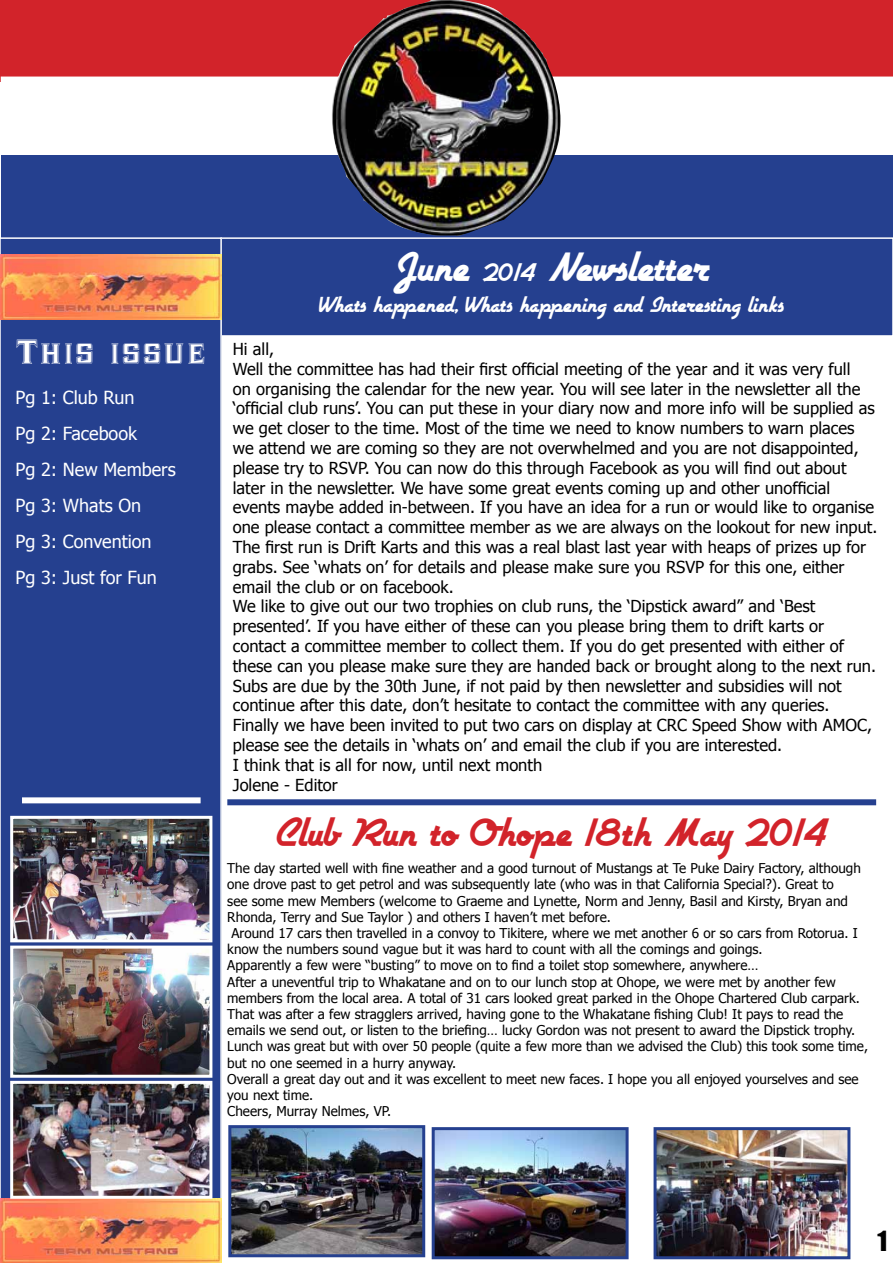
<style>
.page{position:relative;width:893px;height:1263px;background:#fff}
.page>*{position:absolute;margin:0;border:0;box-sizing:border-box;transform-origin:0 0}
.t1{font:48px "Airstream";color:#fff}
.t2{font:46.5px "Airstream";color:#d2232a}
.t3{font:30px "CM Bank Tower College";letter-spacing:.12em;color:#fff}
.t4{font:25.5px "Airstream";color:#fff}
.t5{font:25.5px "Impact";color:#000}
.t6{font:18px/36px "Tahoma";color:#fff}
.t7{font:16.5px/19.8px "Tahoma";color:#000}
.t8{font:13.5px "Tahoma";color:#000}
.s1{font-size:30px}
</style>
<div class="page">
<div style="left:0;top:0;width:893px;height:82px;background:#d2232a"></div>
<svg style="left:1px;top:77px;width:892px;height:86px"></svg>
<div style="left:2px;top:156px;width:891px;height:85px;background:#25408f"></div>
<div style="left:221px;top:238px;width:672px;height:98px;background:#25408f"></div>
<div style="left:220px;top:237px;width:673px;height:100px;border:2px solid #fff"></div>
<div style="left:0;top:237px;width:222px;height:1026px;background:#25408f"></div>
<img style="left:0;top:1198px;width:221px;height:65px">
<img style="left:1px;top:255px;width:221px;height:64px">
<div style="left:227px;top:799px;width:649px;height:6px;background:#25408f"></div>
<div style="left:22px;top:797px;width:179px;height:6px;background:#fff"></div>
<img style="left:329px;top:0;width:231px;height:239px">
<img style="left:14px;top:820px;width:194px;height:118px">
<div style="left:10px;top:816px;width:202px;height:126px;border:3px solid #fff"></div>
<img style="left:14px;top:949px;width:194px;height:125px">
<div style="left:10px;top:945px;width:202px;height:133px;border:3px solid #fff"></div>
<img style="left:14px;top:1085px;width:194px;height:110px">
<div style="left:10px;top:1081px;width:202px;height:118px;border:3px solid #fff"></div>
<img style="left:436px;top:1131px;width:189px;height:124px">
<div style="left:432px;top:1127px;width:197px;height:132px;border:3px solid #25408f"></div>
<img style="left:232px;top:1129px;width:189px;height:124px">
<div style="left:228px;top:1125px;width:197px;height:132px;border:3px solid #25408f"></div>
<img style="left:658px;top:1131px;width:188px;height:124px">
<div style="left:654px;top:1127px;width:196px;height:132px;border:3px solid #25408f"></div>
<h3 class="t3" style="left:16px;top:328px;width:190px">This issue</h3>
<p class="t6" style="left:16px;top:379px;width:162px">Pg 1: Club Run<br>Pg 2: Facebook<br>Pg 2: New Members<br>Pg 3: Whats On<br>Pg 3: Convention<br>Pg 3: Just for Fun</p>
<h1 class="t1" style="left:394px;top:244px;width:318px">June <span class="s1">2014</span> Newsletter</h1>
<h3 class="t4" style="left:319px;top:292px;width:466px">Whats happened, Whats happening and Interesting links</h3>
<p class="t7" style="left:233px;top:338px;width:646px">Hi all,<br>Well the committee has had their first official meeting of the year and it was very full<br>on organising the calendar for the new year. You will see later in the newsletter all the ‘official club runs’. You can put these in your diary now and more info will be supplied as we get closer to the time. Most of the time we need to know numbers to warn places we attend we are coming so they are not overwhelmed and you are not disappointed, please try to RSVP. You can now do this through Facebook as you will find out about later in the newsletter. We have some great events coming up and other unofficial events maybe added in-between. If you have an idea for a run or would like to organise one please contact a committee member as we are always on the lookout for new input.<br>The first run is Drift Karts and this was a real blast last year with heaps of prizes up for grabs. See ‘whats on’ for details and please make sure you RSVP for this one, either email the club or on facebook.<br>We like to give out our two trophies on club runs, the ‘Dipstick award” and ‘Best presented’. If you have either of these can you please bring them to drift karts or contact a committee member to collect them. If you do get presented with either of these can you please make sure they are handed back or brought along to the next run.<br>Subs are due by the 30th June, if not paid by then newsletter and subsidies will not continue after this date, don’t hesitate to contact the committee with any queries.<br>Finally we have been invited to put two cars on display at CRC Speed Show with AMOC, please see the details in ‘whats on’ and email the club if you are interested.<br>I think that is all for now, until next month<br>Jolene - Editor</p>
<h2 class="t2" style="left:277px;top:810px;width:551px">Club Run to Ohope 18th May 2014</h2>
<p class="t8" style="left:227px;top:859px;width:635px">The day started well with fine weather and a good turnout of Mustangs at Te Puke Dairy Factory, although</p>
<p class="t8" style="left:227px;top:875px;width:608px">one drove past to get petrol and was subsequently late (who was in that California Special?). Great to</p>
<p class="t8" style="left:227px;top:891px;width:622px">see some mew Members (welcome to Graeme and Lynette, Norm and Jenny, Basil and Kirsty, Bryan and</p>
<p class="t8" style="left:227px;top:908px;width:385px">Rhonda, Terry and Sue Taylor ) and others I haven’t met before.</p>
<p class="t8" style="left:232px;top:924px;width:628px">Around 17 cars then travelled in a convoy to Tikitere, where we met another 6 or so cars from Rotorua. I</p>
<p class="t8" style="left:227px;top:940px;width:537px">know the numbers sound vague but it was hard to count with all the comings and goings.</p>
<p class="t8" style="left:227px;top:956px;width:533px">Apparently a few were “busting” to move on to find a toilet stop somewhere, anywhere…</p>
<p class="t8" style="left:227px;top:972px;width:610px">After a uneventful trip to Whakatane and on to our lunch stop at Ohope, we were met by another few</p>
<p class="t8" style="left:227px;top:989px;width:634px">members from the local area. A total of 31 cars looked great parked in the Ohope Chartered Club carpark.</p>
<p class="t8" style="left:227px;top:1005px;width:617px">That was after a few stragglers arrived, having gone to the Whakatane fishing Club! It pays to read the</p>
<p class="t8" style="left:227px;top:1021px;width:630px">emails we send out, or listen to the briefing… lucky Gordon was not present to award the Dipstick trophy.</p>
<p class="t8" style="left:227px;top:1037px;width:642px">Lunch was great but with over 50 people (quite a few more than we advised the Club) this took some time,</p>
<p class="t8" style="left:227px;top:1053px;width:230px">but no one seemed in a hurry anyway.</p>
<p class="t8" style="left:227px;top:1070px;width:633px">Overall a great day out and it was excellent to meet new faces. I hope you all enjoyed yourselves and see</p>
<p class="t8" style="left:227px;top:1086px;width:87px">you next time.</p>
<p class="t8" style="left:227px;top:1102px;width:166px">Cheers, Murray Nelmes, VP.</p>
<h3 class="t5" style="left:877px;top:1221px;width:11px">1</h3>
</div>
